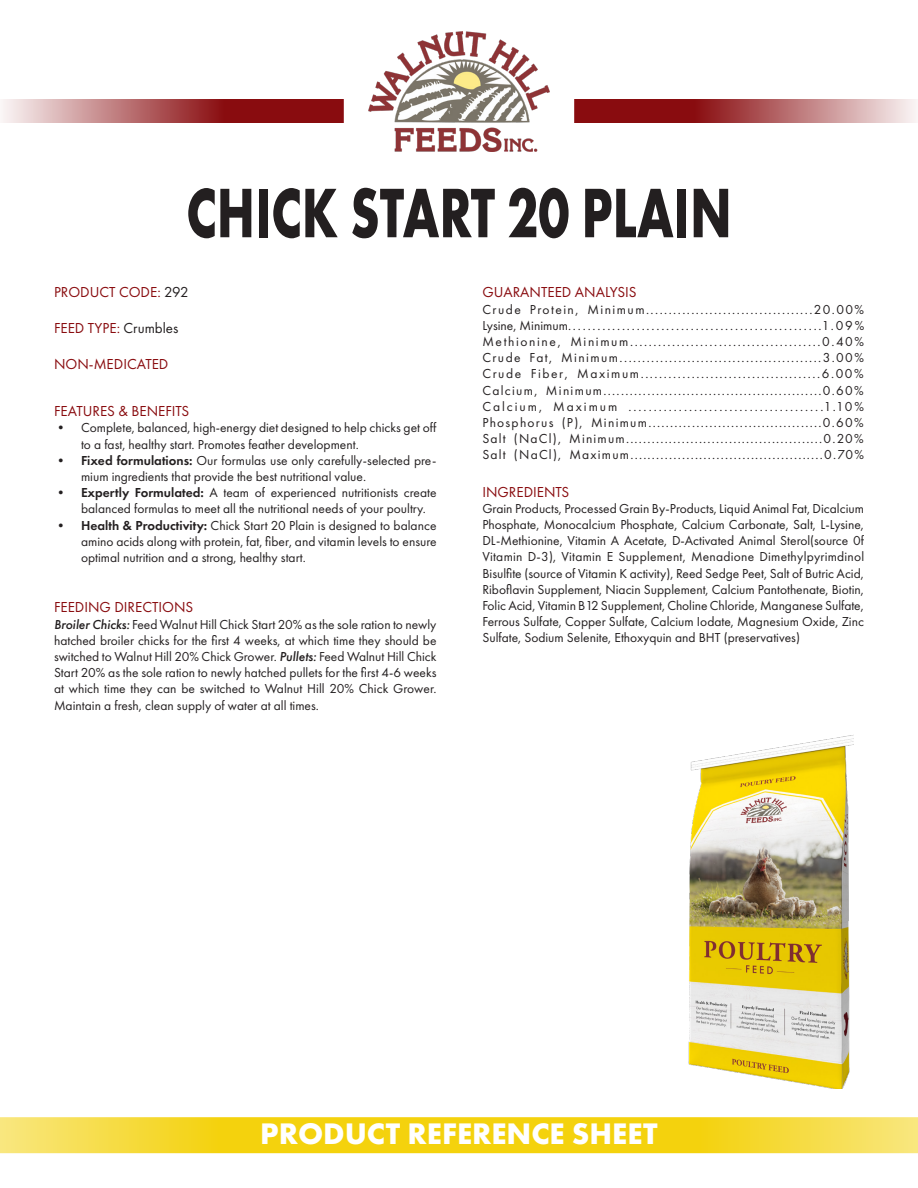
<style>
.page{position:relative;width:918px;height:1188px;background:#fff}
.page>*{position:absolute;margin:0;border:0;box-sizing:border-box;transform-origin:0 0}
.t1{font:700 72.6px "Futura PT";color:#231f20;scale:.71 1}
.t2{font:700 30.9px "Futura PT";color:#fff}
.t3{font:15px "Futura PT";color:#890c0f}
.t4{font:13.5px/16.2px "Futura PT";color:#231f20;text-align:justify}
.t5{font:13.5px "Futura PT";letter-spacing:.09em;color:#231f20}
.t6{font:13.5px "Futura PT";letter-spacing:.095em;color:#231f20}
.t7{font:13.5px "Futura PT";letter-spacing:.105em;color:#231f20}
.t8{font:13.5px "Futura PT";letter-spacing:.12em;color:#231f20}
.t9{font:13.5px "Futura PT";letter-spacing:.11em;color:#231f20}
.t10{font:13.5px "Futura PT";letter-spacing:.115em;color:#231f20}
.t11{font:13.5px "Futura PT";letter-spacing:.145em;color:#231f20}
.s1{color:#231f20}
.s2{font-weight:600}
.s3{font-weight:500;font-style:italic}
</style>
<div class="page">
<img style="left:369px;top:32px;width:180px;height:119px">
<svg style="left:3px;top:99px;width:341px;height:24px;background:#ad5759"></svg>
<svg style="left:574px;top:99px;width:342px;height:24px;background:#ad5759"></svg>
<svg style="left:0;top:1117px;width:459px;height:36px;background:#f5d729"></svg>
<svg style="left:459px;top:1117px;width:459px;height:36px;background:#f5d729"></svg>
<img style="left:688px;top:735px;width:166px;height:354px">
<p class="t1" style="left:186px;top:166px;width:770px">CHICK START 20 PLAIN</p>
<p class="t3" style="left:54px;top:283px;width:136px">PRODUCT CODE: <span class="s1">292</span></p>
<p class="t3" style="left:54px;top:319px;width:126px">FEED TYPE: <span class="s1">Crumbles</span></p>
<p class="t3" style="left:54px;top:355px;width:116px">NON-MEDICATED</p>
<p class="t3" style="left:54px;top:402px;width:137px">FEATURES &amp; BENEFITS</p>
<p class="t4" style="left:81px;top:420px;width:357px;text-indent:-27px">• Complete, balanced, high-energy diet designed to help chicks get off to a fast, healthy start. Promotes feather development.</p>
<p class="t4" style="left:81px;top:452px;width:357px;text-indent:-27px"><span class="s2">• Fixed formulations:</span> Our formulas use only carefully-selected pre&shy;mium ingredients that provide the best nutritional value.</p>
<p class="t4" style="left:81px;top:484px;width:357px;text-indent:-27px"><span class="s2">• Expertly Formulated:</span> A team of experienced nutritionists create balanced formulas to meet all the nutritional needs of your poultry.</p>
<p class="t4" style="left:81px;top:517px;width:357px;text-indent:-27px"><span class="s2">• Health &amp; Productivity:</span> Chick Start 20 Plain is designed to balance amino acids along with protein, fat, fiber, and vitamin levels to ensure optimal nutrition and a strong, healthy start.</p>
<p class="t3" style="left:54px;top:598px;width:141px">FEEDING DIRECTIONS</p>
<p class="t4" style="left:54px;top:616px;width:384px"><span class="s3">Broiler Chicks:</span> Feed Walnut Hill Chick Start 20% as the sole ration to newly hatched broiler chicks for the first 4 weeks, at which time they should be switched to Walnut Hill 20% Chick Grower. <span class="s3">Pullets:</span> Feed Walnut Hill Chick Start 20% as the sole ration to newly hatched pullets for the first 4-6 weeks at which time they can be switched to Walnut Hill 20% Chick Grower.<br>Maintain a fresh, clean supply of water at all times.</p>
<p class="t3" style="left:482px;top:283px;width:156px">GUARANTEED ANALYSIS</p>
<p class="t9" style="left:482px;top:301px;width:383px">Crude Protein, Minimum.....................................20.00%</p>
<p class="t4" style="left:482px;top:317px;width:383px">Lysine, Minimum....................................................1.09%</p>
<p class="t8" style="left:482px;top:333px;width:383px">Methionine, Minimum.........................................0.40%</p>
<p class="t7" style="left:482px;top:350px;width:383px">Crude Fat, Minimum.............................................3.00%</p>
<p class="t10" style="left:482px;top:366px;width:383px">Crude Fiber, Maximum.......................................6.00%</p>
<p class="t6" style="left:482px;top:382px;width:383px">Calcium, Minimum..................................................0.60%</p>
<p class="t11" style="left:482px;top:398px;width:383px">Calcium, Maximum .......................................1.10%</p>
<p class="t6" style="left:482px;top:414px;width:383px">Phosphorus (P), Minimum........................................0.60%</p>
<p class="t5" style="left:482px;top:431px;width:383px">Salt (NaCl), Minimum..............................................0.20%</p>
<p class="t5" style="left:482px;top:447px;width:383px">Salt (NaCl), Maximum.............................................0.70%</p>
<p class="t3" style="left:482px;top:483px;width:88px">INGREDIENTS</p>
<p class="t4" style="left:482px;top:500px;width:383px">Grain Products, Processed Grain By-Products, Liquid Animal Fat, Dicalcium Phosphate, Monocalcium Phosphate, Calcium Carbonate, Salt, L-Lysine, DL-Methionine, Vitamin A Acetate, D-Activated Animal Sterol(source 0f Vitamin D-3), Vitamin E Supplement, Menadione Dimethylpyrimdinol Bisulfite (source of Vitamin K activity), Reed Sedge Peet, Salt of Butric Acid, Riboflavin Supplement, Niacin Supplement, Calcium Pantothenate, Biotin, Folic Acid, Vitamin B12 Supplement, Choline Chloride, Manganese Sulfate, Ferrous Sulfate, Copper Sulfate, Calcium Iodate, Magnesium Oxide, Zinc Sulfate, Sodium Selenite, Ethoxyquin and BHT (preservatives)</p>
<h2 class="t2" style="left:260px;top:1113px;width:399px">PRODUCT REFERENCE SHEET</h2>
</div>
